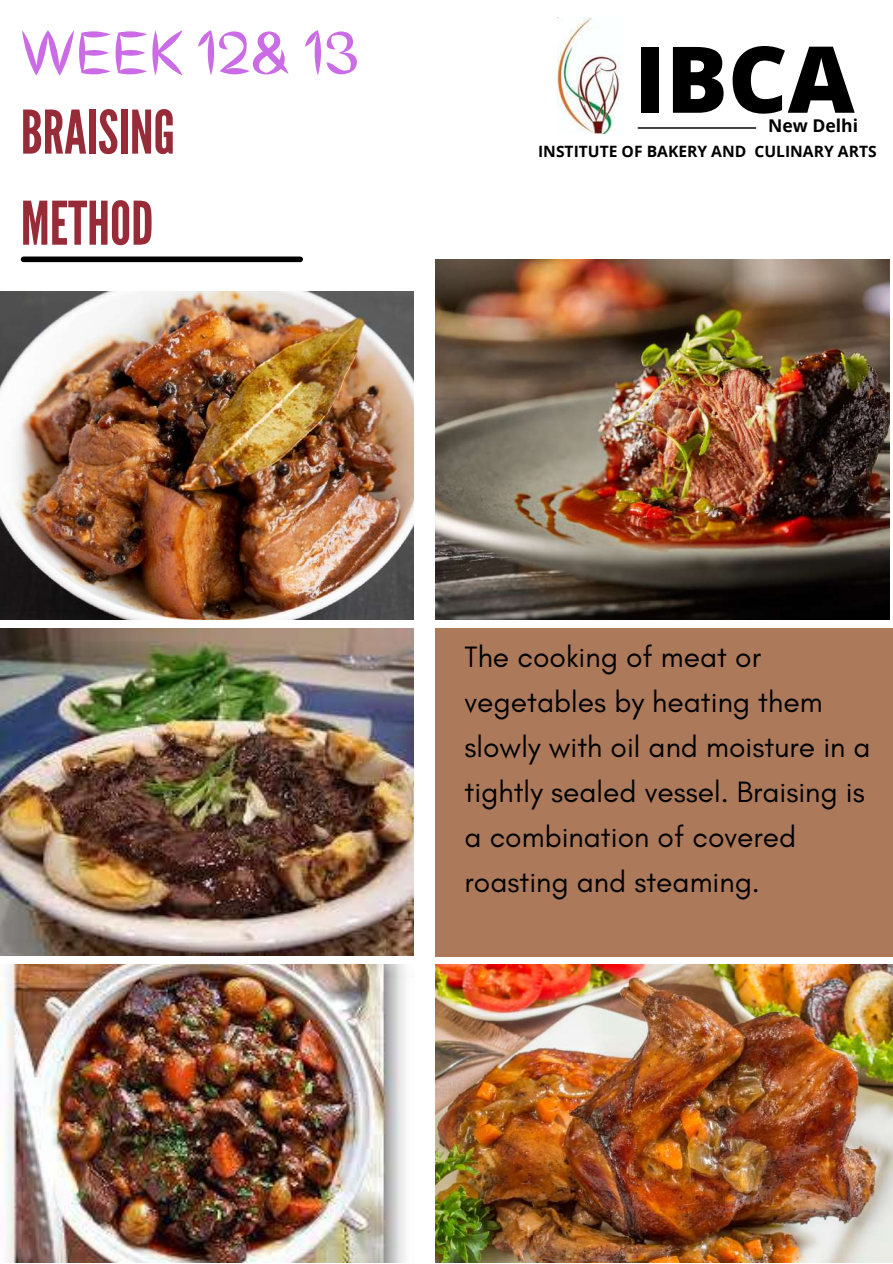
<style>
.page{position:relative;width:893px;height:1264px;background:#fff}
.page>*{position:absolute;margin:0;border:0;box-sizing:border-box;transform-origin:0 0}
.t1{font:800 92.1px "Open Sans";color:#000}
.t2{font:60px/91.1px "League Gothic";color:#972b38}
.t3{font:700 60px "Anahaw";color:#cb6ce6}
.t4{font:30px/45px "Glacial Indifference";color:#000}
.t5{font:700 17.55px "Open Sans";color:#000}
.t6{font:700 15.6px "Open Sans";color:#000}
</style>
<div class="page">
<img style="left:557px;top:18px;width:64px;height:115px">
<hr style="left:638px;top:127px;width:117px;height:2px;background:#000">
<img style="left:0;top:292px;width:413px;height:327px">
<img style="left:0;top:628px;width:413px;height:327px">
<img style="left:0;top:964px;width:406px;height:298px">
<div style="left:435px;top:628px;width:457px;height:328px;background:#ad795b"></div>
<div style="left:24px;top:256px;width:276px;height:6px;background:#000"></div>
<img style="left:435px;top:259px;width:454px;height:360px">
<img style="left:435px;top:964px;width:457px;height:298px">
<h2 class="t3" style="left:21px;top:17px;width:339px">WEEK 12&amp; 13</h2>
<h2 class="t2" style="left:21px;top:88px;width:156px">BRAISING<br>METHOD</h2>
<h1 class="t1" style="left:633px;top:14px;width:222px">IBCA</h1>
<p class="t5" style="left:768px;top:113px;width:91px">New Delhi</p>
<p class="t6" style="left:538px;top:140px;width:340px">INSTITUTE OF BAKERY AND CULINARY ARTS</p>
<p class="t4" style="left:464px;top:634px;width:407px">The cooking of meat or vegetables by heating them slowly with oil and moisture in a tightly sealed vessel. Braising is a combination of covered roasting and steaming.</p>
</div>
